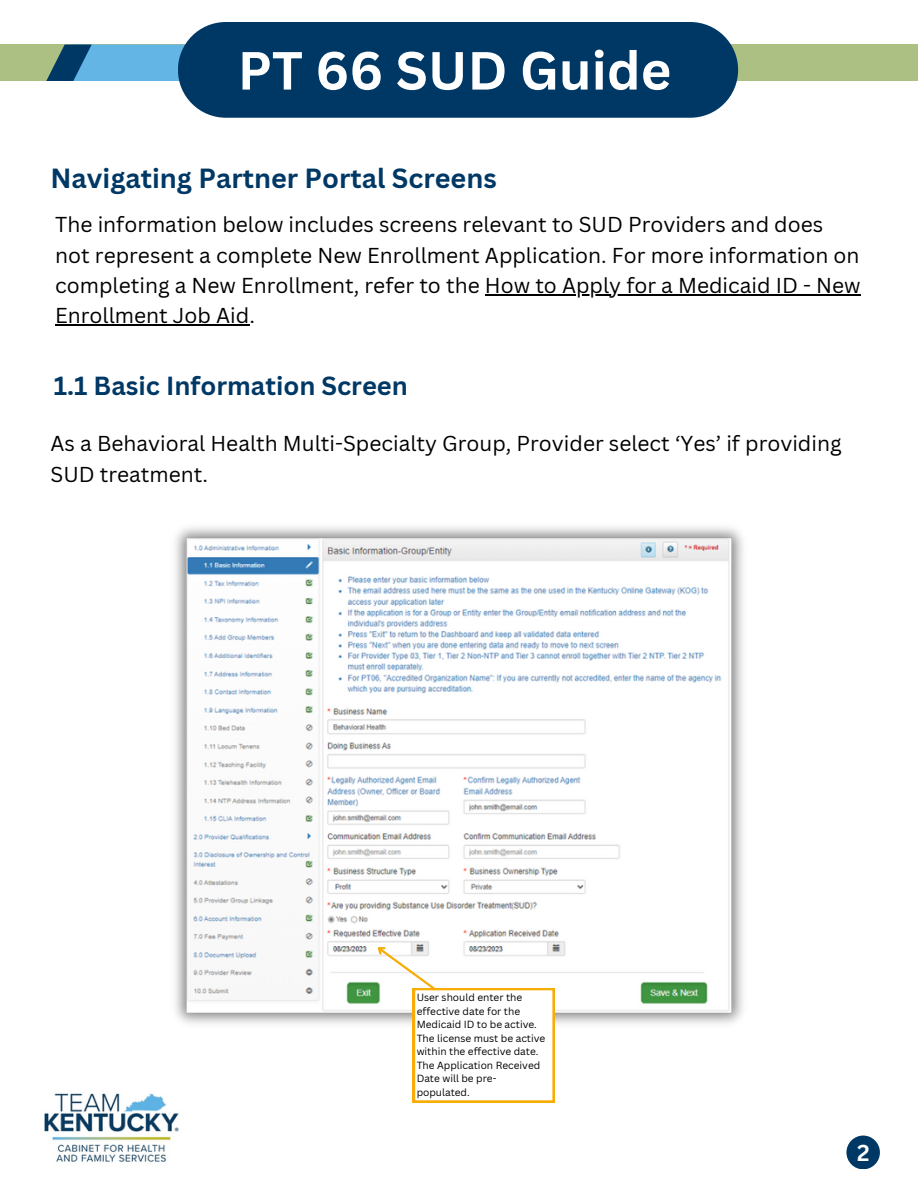
<style>
.page{position:relative;width:918px;height:1188px;background:#fff}
.page>*{position:absolute;margin:0;border:0;box-sizing:border-box;transform-origin:0 0}
.t1{font:700 52.5px "Canva Sans";color:#fff}
.t2{font:700 27px "Canva Sans";color:#003865}
.t3{font:700 25.5px "Canva Sans";color:#003865}
.t4{font:700 22.5px "Canva Sans";color:#fff}
.t5{font:21px/30.3px "Canva Sans";color:#000}
.t6{font:10.05px/13.5px "Canva Sans";color:#000}
</style>
<div class="page">
<div style="left:0;top:45px;width:918px;height:36px;background:#adc084"></div>
<div style="left:178px;top:22px;width:560px;height:96px;background:#003865;border-radius:48px"></div>
<div style="left:846px;top:1136px;width:34px;height:33px;background:#003865;border-radius:50%"></div>
<svg style="left:46px;top:45px;width:139px;height:36px;background:#5098c0"></svg>
<img style="left:44px;top:1093px;width:135px;height:69px">
<img style="left:175px;top:527px;width:568px;height:497px">
<svg style="left:372px;top:941px;width:183px;height:162px"></svg>
<hr style="left:485px;top:294px;width:376px;height:1px;background:#000">
<hr style="left:55px;top:324px;width:194px;height:2px;background:#000">
<h1 class="t1" style="left:238px;top:33px;width:435px">PT 66 SUD Guide</h1>
<p class="t2" style="left:51px;top:159px;width:448px">Navigating Partner Portal Screens</p>
<p class="t5" style="left:55px;top:209px;width:807px">The information below includes screens relevant to SUD Providers and does not represent a complete New Enrollment Application. For more information on completing a New Enrollment, refer to the How to Apply for a Medicaid ID - New Enrollment Job Aid.</p>
<p class="t3" style="left:54px;top:368px;width:356px">1.1 Basic Information Screen</p>
<p class="t5" style="left:51px;top:428px;width:793px">As a Behavioral Health Multi-Specialty Group, Provider select ‘Yes’ if providing<br>SUD treatment.</p>
<p class="t6" style="left:417px;top:991px;width:130px">User should enter the effective date for the<br>Medicaid ID to be active.<br>The license must be active within the effective date.<br>The Application Received<br>Date will be pre&shy;populated.</p>
<p class="t4" style="left:857px;top:1137px;width:14px">2</p>
</div>
